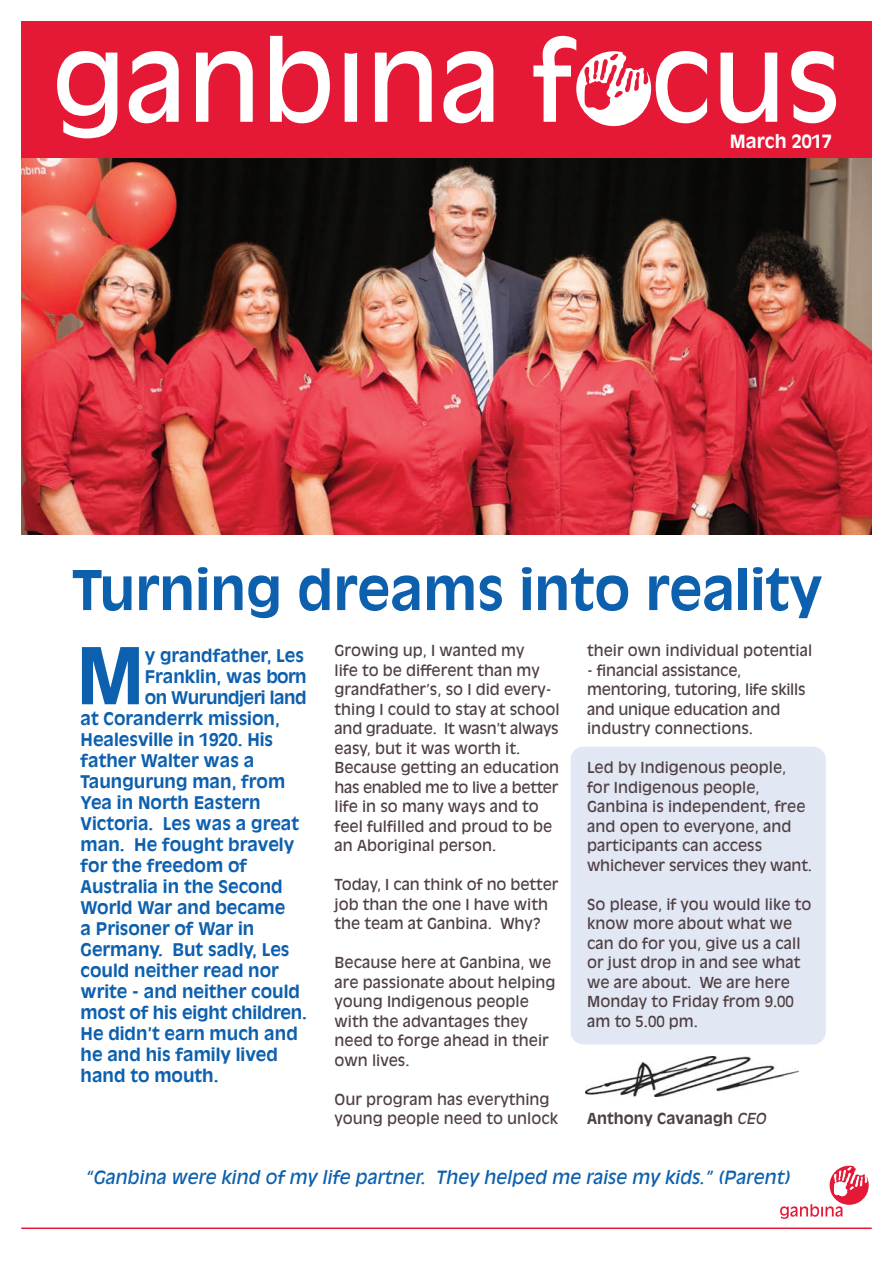
<style>
.page{position:relative;width:893px;height:1263px;background:#fff}
.page>*{position:absolute;margin:0;border:0;box-sizing:border-box;transform-origin:0 0}
.t1{font:111px "Antique Olive";color:#fff}
.t2{font:700 77.1px "Antique Olive";color:#0d60ae}
.t3{font:700 54px "Antique Olive";color:#0d60ae}
.t4{font:italic 18px "Antique Olive";color:#0d60ae}
.t5{font:700 18px "Antique Olive";color:#fff}
.t6{font:700 17.25px "Antique Olive";color:#0d60ae}
.t7{font:700 17.25px "Antique Olive";letter-spacing:-.025em;color:#0d60ae}
.t8{font:15px/19.5px "Antique Olive";color:#4f4042}
.t9{font:700 15px "Antique Olive";color:#4f4042}
.s1{font-weight:400;font-style:italic}
</style>
<div class="page">
<img style="left:21px;top:158px;width:851px;height:376px">
<svg style="left:780px;top:1166px;width:89px;height:53px"></svg>
<div style="left:21px;top:21px;width:851px;height:137px;background:#e51836"></div>
<svg style="left:576px;top:51px;width:75px;height:75px"></svg>
<hr style="left:21px;top:1227px;width:851px;height:2px;background:#e51836">
<div style="left:571px;top:747px;width:255px;height:297px;background:#e2e7f4;border-radius:13px"></div>
<img style="left:586px;top:1057px;width:212px;height:40px">
<h1 class="t1" style="left:52px;top:36px;width:791px">ganbina focus</h1>
<p class="t5" style="left:730px;top:134px;width:104px">March 2017</p>
<h3 class="t3" style="left:72px;top:568px;width:752px">Turning dreams into reality</h3>
<h2 class="t2" style="left:76px;top:645px;width:70px">M</h2>
<p class="t6" style="left:145px;top:649px;width:161px">y grandfather, Les</p>
<p class="t8" style="left:335px;top:642px;width:227px">Growing up, I wanted my<br>life to be different than my grandfather’s, so I did every&shy;thing I could to stay at school and graduate. It wasn’t always easy, but it was worth it.<br>Because getting an education has enabled me to live a better life in so many ways and to feel fulfilled and proud to be an Aboriginal person.</p>
<p class="t8" style="left:335px;top:876px;width:225px">Today, I can think of no better job than the one I have with the team at Ganbina. Why?</p>
<p class="t8" style="left:335px;top:954px;width:222px">Because here at Ganbina, we are passionate about helping young Indigenous people with the advantages they need to forge ahead in their own lives.</p>
<p class="t8" style="left:335px;top:1090px;width:225px">Our program has everything young people need to unlock</p>
<p class="t8" style="left:587px;top:642px;width:227px">their own individual potential</p>
<p class="t8" style="left:587px;top:661px;width:220px">- financial assistance, mentoring, tutoring, life skills and unique education and industry connections.</p>
<p class="t8" style="left:587px;top:759px;width:226px">Led by Indigenous people, for Indigenous people,<br>Ganbina is independent, free and open to everyone, and participants can access whichever services they want.</p>
<p class="t8" style="left:587px;top:895px;width:226px">So please, if you would like to know more about what we can do for you, give us a call or just drop in and see what we are about. We are here<br>Monday to Friday from 9.00 am to 5.00 pm.</p>
<p class="t6" style="left:145px;top:670px;width:163px">Franklin, was born</p>
<p class="t7" style="left:145px;top:691px;width:164px">on Wurundjeri land</p>
<p class="t6" style="left:81px;top:712px;width:201px">at Coranderrk mission,</p>
<p class="t6" style="left:81px;top:733px;width:194px">Healesville in 1920. His</p>
<p class="t6" style="left:81px;top:754px;width:175px">father Walter was a</p>
<p class="t6" style="left:81px;top:775px;width:206px">Taungurung man, from</p>
<p class="t6" style="left:81px;top:796px;width:182px">Yea in North Eastern</p>
<p class="t6" style="left:81px;top:817px;width:220px">Victoria. Les was a great</p>
<p class="t6" style="left:81px;top:838px;width:215px">man. He fought bravely</p>
<p class="t6" style="left:81px;top:859px;width:168px">for the freedom of</p>
<p class="t6" style="left:81px;top:880px;width:204px">Australia in the Second</p>
<p class="t6" style="left:81px;top:901px;width:206px">World War and became</p>
<p class="t6" style="left:81px;top:922px;width:175px">a Prisoner of War in</p>
<p class="t6" style="left:81px;top:943px;width:210px">Germany. But sadly, Les</p>
<p class="t6" style="left:81px;top:964px;width:200px">could neither read nor</p>
<p class="t6" style="left:81px;top:985px;width:221px">write - and neither could</p>
<p class="t6" style="left:81px;top:1006px;width:228px">most of his eight children.</p>
<p class="t6" style="left:81px;top:1027px;width:219px">He didn’t earn much and</p>
<p class="t6" style="left:81px;top:1048px;width:199px">he and his family lived</p>
<p class="t6" style="left:81px;top:1069px;width:140px">hand to mouth.</p>
<p class="t9" style="left:587px;top:1113px;width:181px">Anthony Cavanagh <span class="s1">CEO</span></p>
<p class="t4" style="left:85px;top:1170px;width:706px">“Ganbina were kind of my life partner. They helped me raise my kids.” (Parent)</p>
</div>
